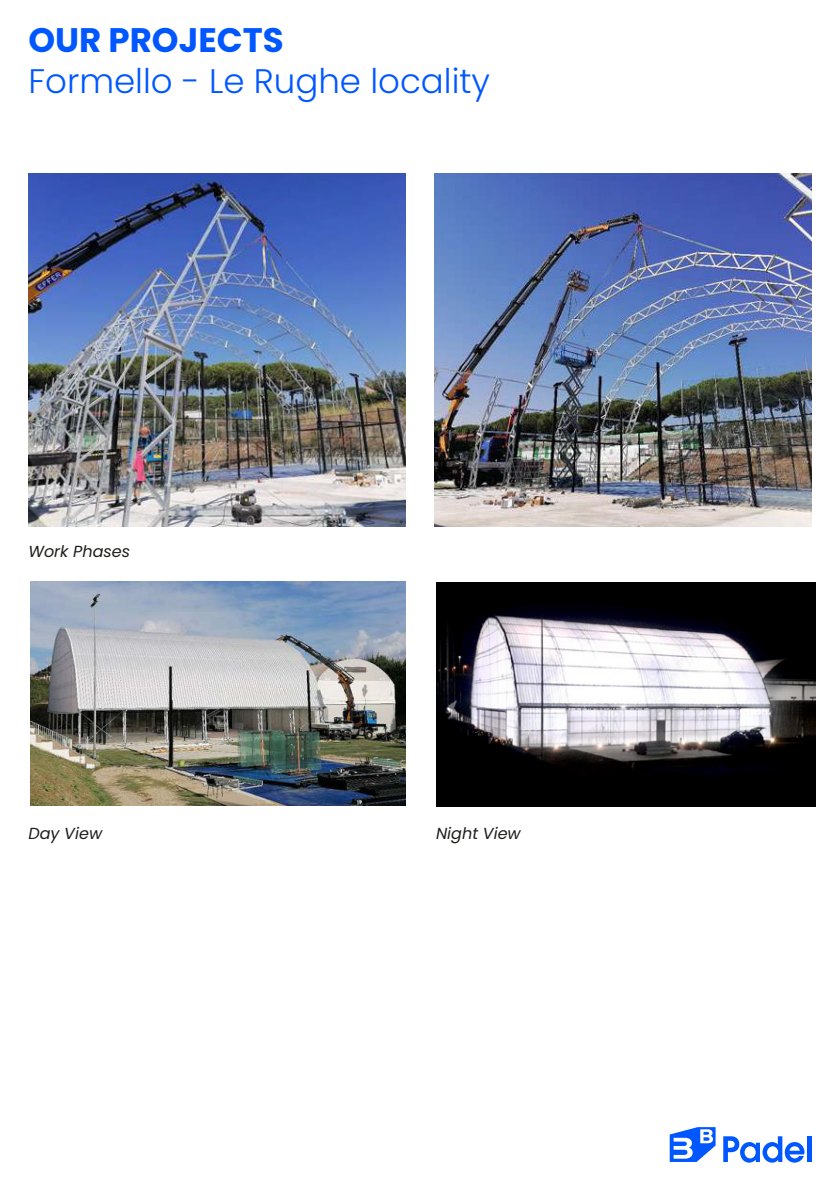
<style>
.page{position:relative;width:840px;height:1191px;background:#fff}
.page>*{position:absolute;margin:0;border:0;box-sizing:border-box;transform-origin:0 0}
.t1{font:300 34px "Poppins";color:#0057ff}
.t2{font:700 34px "Poppins";color:#0057ff}
.t3{font:italic 16px "Poppins";color:#1d1d1b}
</style>
<div class="page">
<img style="left:434px;top:174px;width:377px;height:352px">
<img style="left:436px;top:582px;width:378px;height:224px">
<img style="left:28px;top:174px;width:377px;height:352px">
<img style="left:30px;top:581px;width:375px;height:224px">
<svg style="left:723px;top:1136px;width:81px;height:26px"></svg>
<div style="left:806px;top:1136px;width:5px;height:26px;background:#0057ff"></div>
<svg style="left:669px;top:1127px;width:46px;height:35px"></svg>
<h1 class="t2" style="left:28px;top:21px;width:257px">OUR PROJECTS</h1>
<h1 class="t1" style="left:28px;top:61px;width:463px">Formello - Le Rughe locality</h1>
<p class="t3" style="left:28px;top:542px;width:103px">Work Phases</p>
<p class="t3" style="left:28px;top:824px;width:75px">Day View</p>
<p class="t3" style="left:436px;top:824px;width:86px">Night View</p>
</div>
